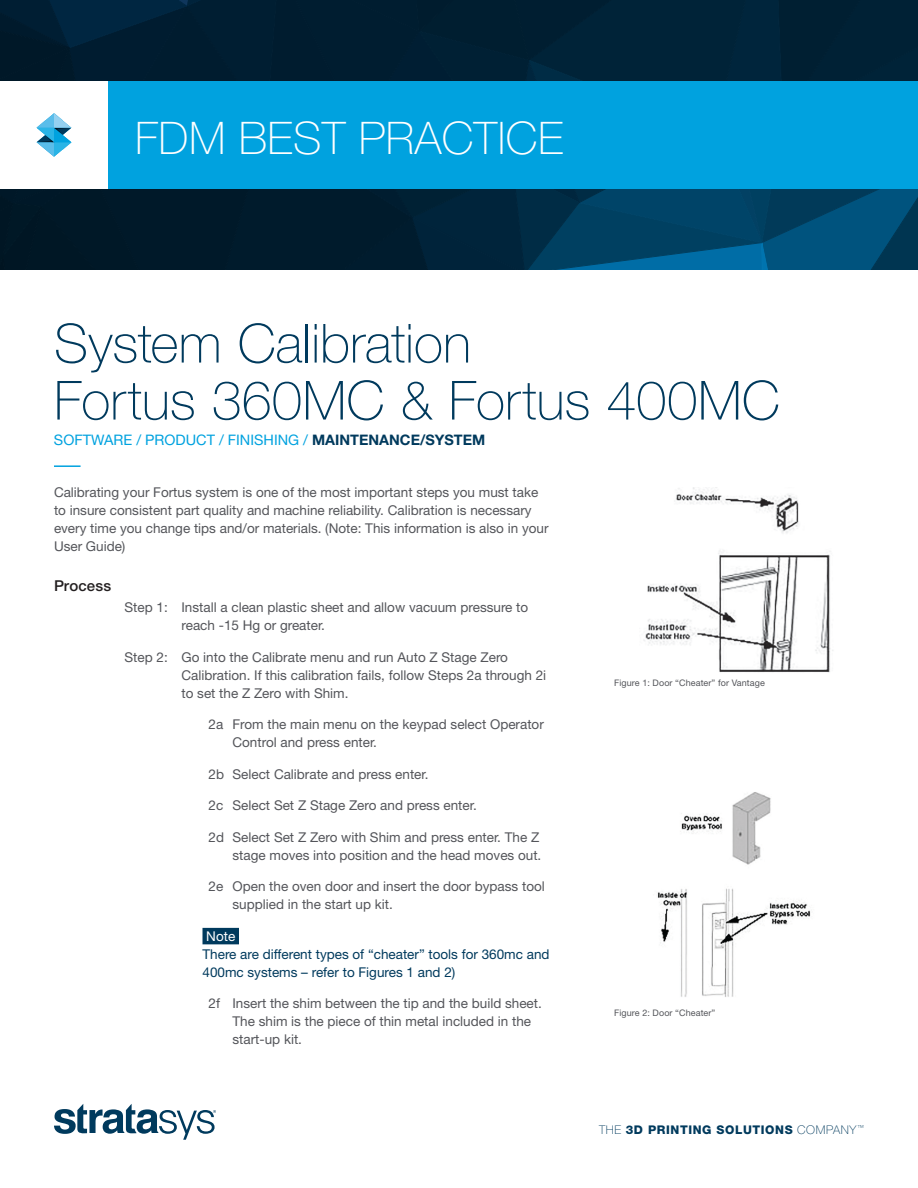
<style>
.page{position:relative;width:918px;height:1188px;background:#fff}
.page>*{position:absolute;margin:0;border:0;box-sizing:border-box;transform-origin:0 0}
.CONT_-_Tag_title{font:100 54px/57px "Helvetica Neue LT Std";color:#003a5d}
.t1{font:100 45px "Helvetica Neue LT Std";letter-spacing:.01em;color:#fff}
.OL_-___Header{font:500 15px "Helvetica Neue LT Std";letter-spacing:.01em;color:#231f20}
.CONT_-_Catagory_Sele{font:14.55px "Helvetica Neue LT Std";color:#00a2df}
.OL_-_Sub-Indent_1_su{font:13.5px/18px "Helvetica Neue LT Std";color:#54555a}
.CONT_-_Body{font:13.5px/18px "Helvetica Neue LT Std";color:#54555a}
.OL_-_Steps__1_2{font:13.5px/18px "Helvetica Neue LT Std";color:#54555a}
.OL_-_Sub-Indent_1_No{font:13.5px/18px "Helvetica Neue LT Std";color:#003a5d}
.t2{font:800 12px "Helvetica Neue LT Std";letter-spacing:.05em;color:#003a5d}
.CONT_-_Image_Caption{font:9px "Helvetica Neue LT Std";letter-spacing:.01em;color:#54555a}
.s1{font-weight:700;color:#003a5d}
.s2{color:#fff}
.s3{font-weight:100}
</style>
<div class="page">
<svg style="left:0;top:0;width:918px;height:270px;background:#0b5c7f"></svg>
<svg style="left:54px;top:1104px;width:162px;height:36px"></svg>
<div style="left:202px;top:928px;width:37px;height:16px;background:#003a5d"></div>
<img style="left:643px;top:488px;width:190px;height:185px">
<img style="left:657px;top:792px;width:154px;height:205px">
<hr style="left:54px;top:465px;width:27px;height:2px;background:#00a2df">
<h2 class="t1" style="left:135px;top:113px;width:430px">FDM BEST PRACTICE</h2>
<p class="CONT_-_Tag_title" style="left:54px;top:315px;width:727px">System Calibration<br>Fortus 360MC &amp; Fortus 400MC</p>
<p class="CONT_-_Catagory_Sele" style="left:54px;top:431px;width:433px">SOFTWARE / PRODUCT / FINISHING / <span class="s1">MAINTENANCE/SYSTEM</span></p>
<p class="CONT_-_Body" style="left:54px;top:483px;width:496px">Calibrating your Fortus system is one of the most important steps you must take to insure consistent part quality and machine reliability. Calibration is necessary every time you change tips and/or materials. (Note: This information is also in your User Guide)</p>
<p class="OL_-___Header" style="left:54px;top:577px;width:59px">Process</p>
<p class="OL_-_Steps__1_2" style="left:182px;top:598px;width:348px;text-indent:-57px">Step 1: Install a clean plastic sheet and allow vacuum pressure to reach -15 Hg or greater.</p>
<p class="OL_-_Steps__1_2" style="left:182px;top:648px;width:366px;text-indent:-57px">Step 2: Go into the Calibrate menu and run Auto Z Stage Zero<br>Calibration. If this calibration fails, follow Steps 2a through 2i to set the Z Zero with Shim.</p>
<p class="OL_-_Sub-Indent_1_su" style="left:232px;top:715px;width:313px;text-indent:-24px">2a From the main menu on the keypad select Operator<br>Control and press enter.</p>
<p class="OL_-_Sub-Indent_1_su" style="left:208px;top:765px;width:222px">2b Select Calibrate and press enter.</p>
<p class="OL_-_Sub-Indent_1_su" style="left:208px;top:796px;width:270px">2c Select Set Z Stage Zero and press enter.</p>
<p class="OL_-_Sub-Indent_1_su" style="left:208px;top:828px;width:334px;text-align:right">2d Select Set Z Zero with Shim and press enter. The Z stage moves into position and the head moves out.</p>
<p class="OL_-_Sub-Indent_1_su" style="left:232px;top:877px;width:314px;text-indent:-24px">2e Open the oven door and insert the door bypass tool supplied in the start up kit.</p>
<p class="OL_-_Sub-Indent_1_No" style="left:202px;top:927px;width:349px"><span class="s2">Note<br></span>There are different types of “cheater” tools for 360mc and<br>400mc systems – refer to Figures 1 and 2)</p>
<p class="OL_-_Sub-Indent_1_su" style="left:232px;top:994px;width:311px;text-indent:-24px">2f Insert the shim between the tip and the build sheet.<br>The shim is the piece of thin metal included in the start-up kit.</p>
<p class="CONT_-_Image_Caption" style="left:614px;top:678px;width:152px">Figure 1: Door “Cheater” for Vantage</p>
<p class="CONT_-_Image_Caption" style="left:614px;top:1007px;width:103px">Figure 2: Door “Cheater”</p>
<p class="t2" style="left:599px;top:1123px;width:266px"><span class="s3">THE</span> 3D PRINTING SOLUTIONS <span class="s3">COMPANY</span><sup>™</sup></p>
</div>
